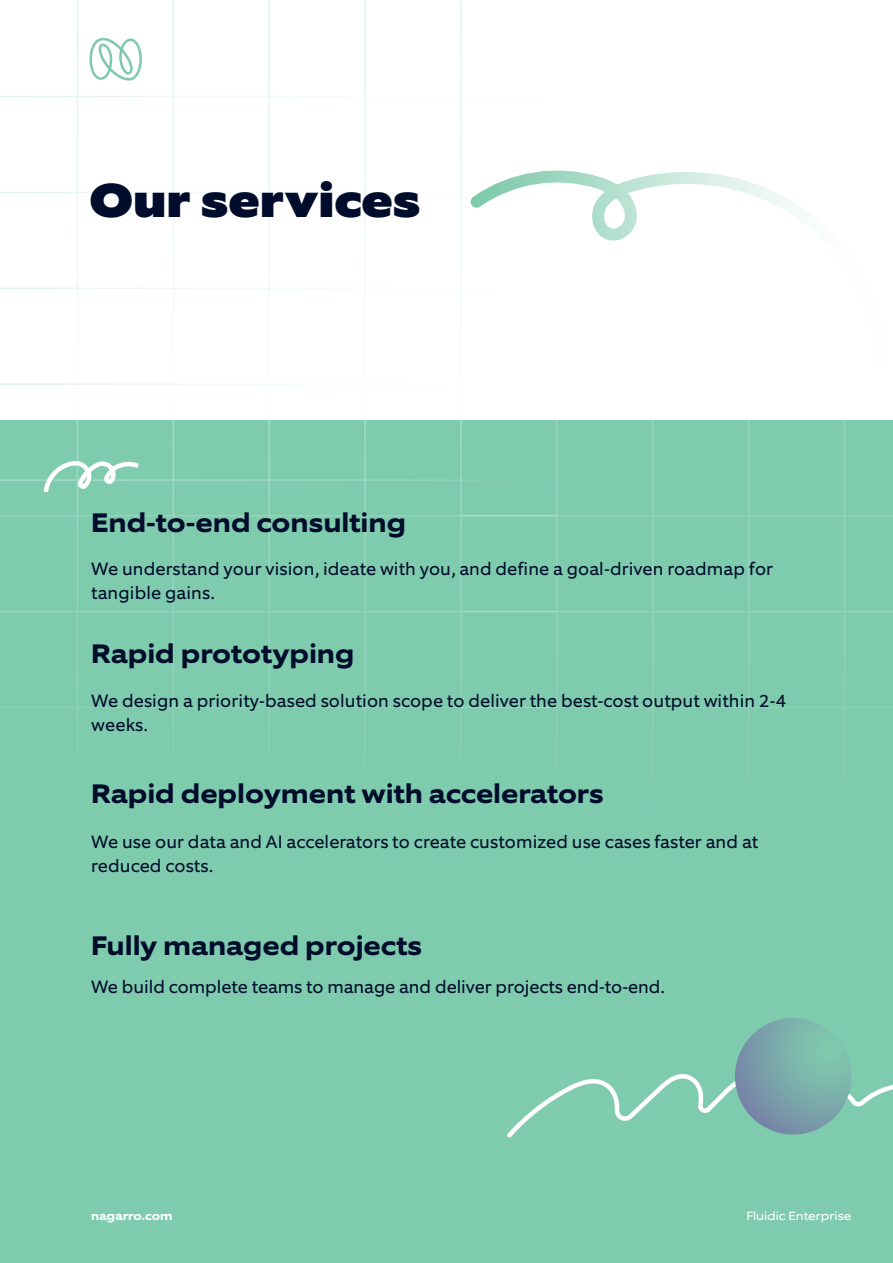
<style>
.page{position:relative;width:893px;height:1263px;background:#fff}
.page>*{position:absolute;margin:0;border:0;box-sizing:border-box;transform-origin:0 0}
.t1{font:900 48px "Equip Extended";color:#000c2b}
.t2{font:700 27px "Equip Extended";color:#000c2b}
.t3{font:18px/24px "Equip";letter-spacing:.01em;color:#000c2b}
.t4{font:12px "Equip Extended";color:#fff}
.t5{font:700 12px "Equip Extended";color:#fff}
</style>
<div class="page">
<div style="left:0;top:421px;width:893px;height:842px;background:#7fcbae"></div>
<hr style="left:77px;top:1px;width:1px;height:575px;background:#fff">
<hr style="left:173px;top:1px;width:1px;height:575px;background:#fff">
<hr style="left:268px;top:1px;width:2px;height:575px;background:#fff">
<hr style="left:364px;top:1px;width:2px;height:575px;background:#fff">
<hr style="left:460px;top:1px;width:2px;height:575px;background:#fff">
<hr style="left:0;top:479px;width:557px;height:2px;background:#fff">
<svg style="left:89px;top:37px;width:53px;height:44px"></svg>
<svg style="left:41px;top:454px;width:103px;height:43px"></svg>
<svg style="left:507px;top:1074px;width:386px;height:64px"></svg>
<svg style="left:460px;top:154px;width:341px;height:111px"></svg>
<svg style="left:735px;top:1018px;width:116px;height:116px"></svg>
<h1 class="t1" style="left:89px;top:170px;width:333px">Our services</h1>
<h2 class="t2" style="left:91px;top:505px;width:316px">End-to-end consulting</h2>
<p class="t3" style="left:91px;top:557px;width:683px">We understand your vision, ideate with you, and define a goal-driven roadmap for tangible gains.</p>
<h2 class="t2" style="left:91px;top:637px;width:265px">Rapid prototyping</h2>
<p class="t3" style="left:91px;top:689px;width:696px">We design a priority-based solution scope to deliver the best-cost output within 2-4 weeks.</p>
<h2 class="t2" style="left:91px;top:776px;width:514px">Rapid deployment with accelerators</h2>
<p class="t3" style="left:91px;top:830px;width:668px">We use our data and AI accelerators to create customized use cases faster and at reduced costs.</p>
<h2 class="t2" style="left:91px;top:928px;width:332px">Fully managed projects</h2>
<p class="t3" style="left:91px;top:975px;width:575px">We build complete teams to manage and deliver projects end-to-end.</p>
<p class="t5" style="left:91px;top:1208px;width:83px">nagarro.com</p>
<p class="t4" style="left:746px;top:1208px;width:107px">Fluidic Enterprise</p>
</div>
